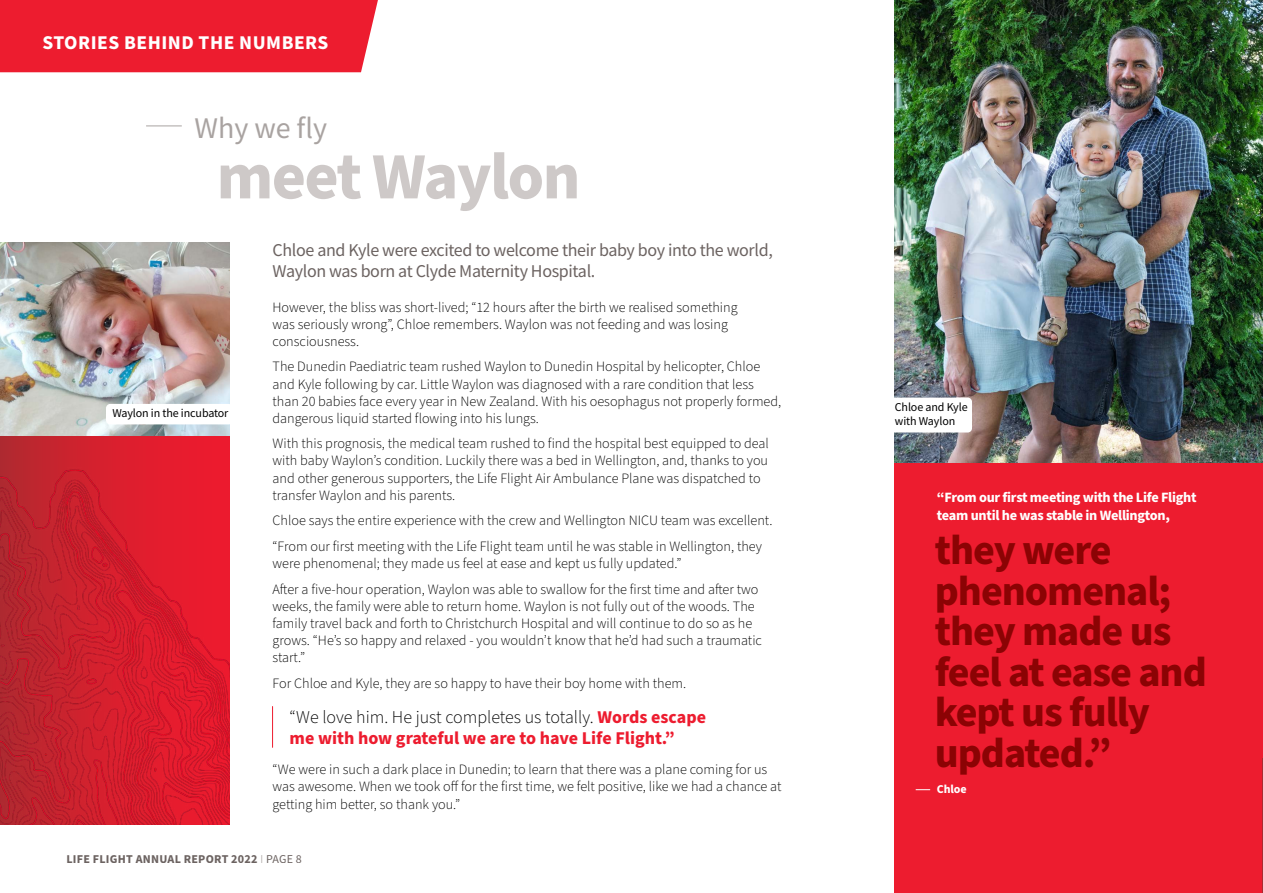
<style>
.page{position:relative;width:1263px;height:893px;background:#fff}
.page>*{position:absolute;margin:0;border:0;box-sizing:border-box;transform-origin:0 0}
.t1{font:700 66px "Source Sans Pro";letter-spacing:-.025em;color:#cec9c8}
.t2{font:700 42px/40.5px "Source Sans Pro";letter-spacing:-.025em;color:#8b0304}
.t3{font:30px "Source Sans Pro";color:#a9a3a1}
.t4{font:700 19.5px "Source Sans Pro";letter-spacing:.025em;color:#fff}
.t5{font:18px/21.6px "Source Sans Pro";letter-spacing:-.02em;color:#6c6361}
.t6{font:700 18px/21.6px "Source Sans Pro";color:#ed1c2f}
.t7{font:300 14.25px/17.1px "Source Sans Pro";color:#000}
.t8{font:700 14.25px/18px "Source Sans Pro";letter-spacing:-.02em;color:#fff}
.t9{font:12px/14.4px "Source Sans Pro";letter-spacing:-.01em;color:#000}
.t10{font:700 12px "Source Sans Pro";letter-spacing:.02em;color:#6c6361}
.t11{font:700 12px "Source Sans Pro";letter-spacing:-.01em;color:#fff}
.s1{font-weight:300;color:#000}
.s2{font-weight:200}
.s3{font-weight:400}
.s4{font-size:15px}
</style>
<div class="page">
<div style="left:0;top:0;width:378px;height:72px;background:#ed1c2f"></div>
<img style="left:0;top:435px;width:230px;height:390px">
<img style="left:895px;top:0;width:368px;height:463px">
<hr style="left:272px;top:706px;width:1px;height:41px;background:#ed1c2f">
<img style="left:0;top:242px;width:230px;height:193px">
<hr style="left:146px;top:126px;width:36px;height:1px;background:#a9a3a1">
<div style="left:895px;top:463px;width:368px;height:430px;background:#ed1c2f"></div>
<svg style="left:916px;top:789px;width:14px;height:1px"></svg>
<div style="left:888px;top:398px;width:84px;height:34px;background:#fff;border-radius:4px"></div>
<hr style="left:1262px;top:759px;width:1px;height:134px;background:#a72c32">
<div style="left:106px;top:404px;width:127px;height:20px;background:#fff;border-radius:4px"></div>
<h3 class="t4" style="left:43px;top:30px;width:287px">STORIES BEHIND THE NUMBERS</h3>
<h3 class="t3" style="left:194px;top:109px;width:134px">Why we fly</h3>
<h1 class="t1" style="left:217px;top:132px;width:365px">meet Waylon</h1>
<p class="t9" style="left:112px;top:406px;width:118px">Waylon in the incubator</p>
<p class="t5" style="left:273px;top:239px;width:502px">Chloe and Kyle were excited to welcome their baby boy into the world,<br>Waylon was born at Clyde Maternity Hospital.</p>
<p class="t7" style="left:273px;top:299px;width:467px">However, the bliss was short-lived; “12 hours after the birth we realised something was seriously wrong”, Chloe remembers. Waylon was not feeding and was losing consciousness.</p>
<p class="t7" style="left:273px;top:359px;width:510px">The Dunedin Paediatric team rushed Waylon to Dunedin Hospital by helicopter, Chloe and Kyle following by car. Little Waylon was diagnosed with a rare condition that less than 20 babies face every year in New Zealand. With his oesophagus not properly formed, dangerous liquid started flowing into his lungs.</p>
<p class="t7" style="left:273px;top:435px;width:498px">With this prognosis, the medical team rushed to find the hospital best equipped to deal with baby Waylon’s condition. Luckily there was a bed in Wellington, and, thanks to you and other generous supporters, the Life Flight Air Ambulance Plane was dispatched to transfer Waylon and his parents.</p>
<p class="t7" style="left:273px;top:508px;width:502px;line-height:25.7px">Chloe says the entire experience with the crew and Wellington NICU team was excellent. “From our first meeting with the Life Flight team until he was stable in Wellington, they</p>
<p class="t7" style="left:273px;top:551px;width:487px;line-height:25.7px">were phenomenal; they made us feel at ease and kept us fully updated.”<br>After a five-hour operation, Waylon was able to swallow for the first time and after two</p>
<p class="t7" style="left:273px;top:598px;width:491px">weeks, the family were able to return home. Waylon is not fully out of the woods. The family travel back and forth to Christchurch Hospital and will continue to do so as he grows. “He’s so happy and relaxed - you wouldn’t know that he’d had such a traumatic start.”</p>
<p class="t7" style="left:273px;top:676px;width:415px">For Chloe and Kyle, they are so happy to have their boy home with them.</p>
<p class="t6" style="left:290px;top:706px;width:418px"><span class="s1">“We love him. He just completes us totally.</span> Words escape me with how grateful we are to have Life Flight.”</p>
<p class="t7" style="left:273px;top:761px;width:510px;line-height:17.5px">“We were in such a dark place in Dunedin; to learn that there was a plane coming for us was awesome. When we took off for the first time, we felt positive, like we had a chance at getting him better, so thank you.”</p>
<p class="t10" style="left:66px;top:851px;width:237px">LIFE FLIGHT ANNUAL REPORT 2022 <span class="s2">I</span> <span class="s3">PAGE 8</span></p>
<p class="t9" style="left:895px;top:400px;width:74px">Chloe and Kyle with Waylon</p>
<p class="t8" style="left:937px;top:488px;width:261px">“From our first meeting with the Life Flight team until he was stable in Wellington<span class="s4">,</span></p>
<h2 class="t2" style="left:935px;top:531px;width:273px">they were phenomenal; they made us feel at ease and kept us fully updated.”</h2>
<p class="t11" style="left:937px;top:781px;width:31px">Chloe</p>
</div>
